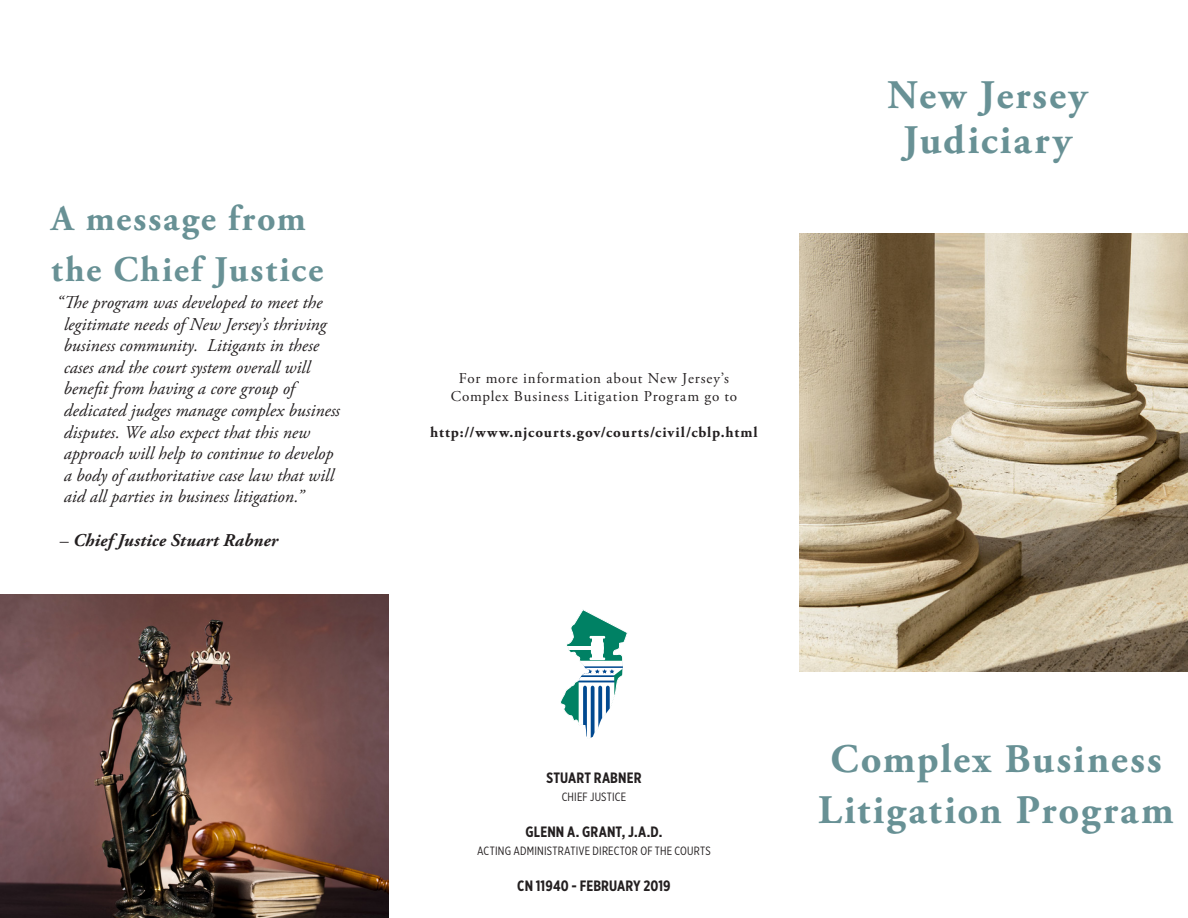
<style>
.page{position:relative;width:1188px;height:918px;background:#fff}
.page>*{position:absolute;margin:0;border:0;box-sizing:border-box;transform-origin:0 0}
.t1{font:700 40.5px/45px "Adobe Garamond Pro";letter-spacing:.05em;color:#689195;text-align:center}
.t2{font:700 36px "Adobe Garamond Pro";letter-spacing:.055em;color:#689195}
.t3{font:italic 18px/21.6px "Adobe Garamond Pro";color:#231f20}
.t4{font:italic 700 18px "Adobe Garamond Pro";letter-spacing:.01em;color:#231f20}
.t5{font:15px "Adobe Garamond Pro";letter-spacing:.05em;color:#231f20}
.t6{font:700 15px "Gotham X Narrow";letter-spacing:.01em;color:#231f20}
.t7{font:700 15px "Adobe Garamond Pro";letter-spacing:.065em;color:#231f20}
.t8{font:12px "Gotham X Narrow";letter-spacing:.015em;color:#231f20}
.s1{font-weight:400;font-style:normal}
</style>
<div class="page">
<img style="left:800px;top:234px;width:388px;height:437px">
<svg style="left:560px;top:609px;width:68px;height:129px"></svg>
<img style="left:0;top:594px;width:389px;height:324px">
<p class="t2" style="left:51px;top:198px;width:256px">A message from</p>
<p class="t2" style="left:51px;top:249px;width:274px">the Chief Justice</p>
<p class="t3" style="left:64px;top:292px;width:278px;text-indent:-7px">“The program was developed to meet the legitimate needs of New Jersey’s thriving business community. Litigants in these cases and the court system overall will benefit from having a core group of dedicated judges manage complex business disputes. We also expect that this new approach will help to continue to develop a body of authoritative case law that will aid all parties in business litigation.”</p>
<p class="t4" style="left:60px;top:530px;width:220px"><span class="s1">–</span> Chief Justice Stuart Rabner</p>
<p class="t5" style="left:459px;top:369px;width:272px">For more information about New Jersey’s</p>
<p class="t5" style="left:451px;top:387px;width:288px">Complex Business Litigation Program go to</p>
<p class="t7" style="left:430px;top:423px;width:329px">http://www.njcourts.gov/courts/civil/cblp.html</p>
<p class="t1" style="left:887px;top:74px;width:202px">New Jersey<br>Judiciary</p>
<p class="t6" style="left:546px;top:769px;width:97px">STUART RABNER</p>
<p class="t8" style="left:562px;top:790px;width:66px">CHIEF JUSTICE</p>
<p class="t6" style="left:526px;top:823px;width:138px">GLENN A. GRANT, J.A.D.</p>
<p class="t8" style="left:477px;top:844px;width:235px">ACTING ADMINISTRATIVE DIRECTOR OF THE COURTS</p>
<p class="t6" style="left:517px;top:877px;width:155px">CN 11940 - FEBRUARY 2019</p>
<p class="t1" style="left:830px;top:737px;width:333px">Complex Business</p>
<p class="t1" style="left:818px;top:788px;width:357px">Litigation Program</p>
</div>
